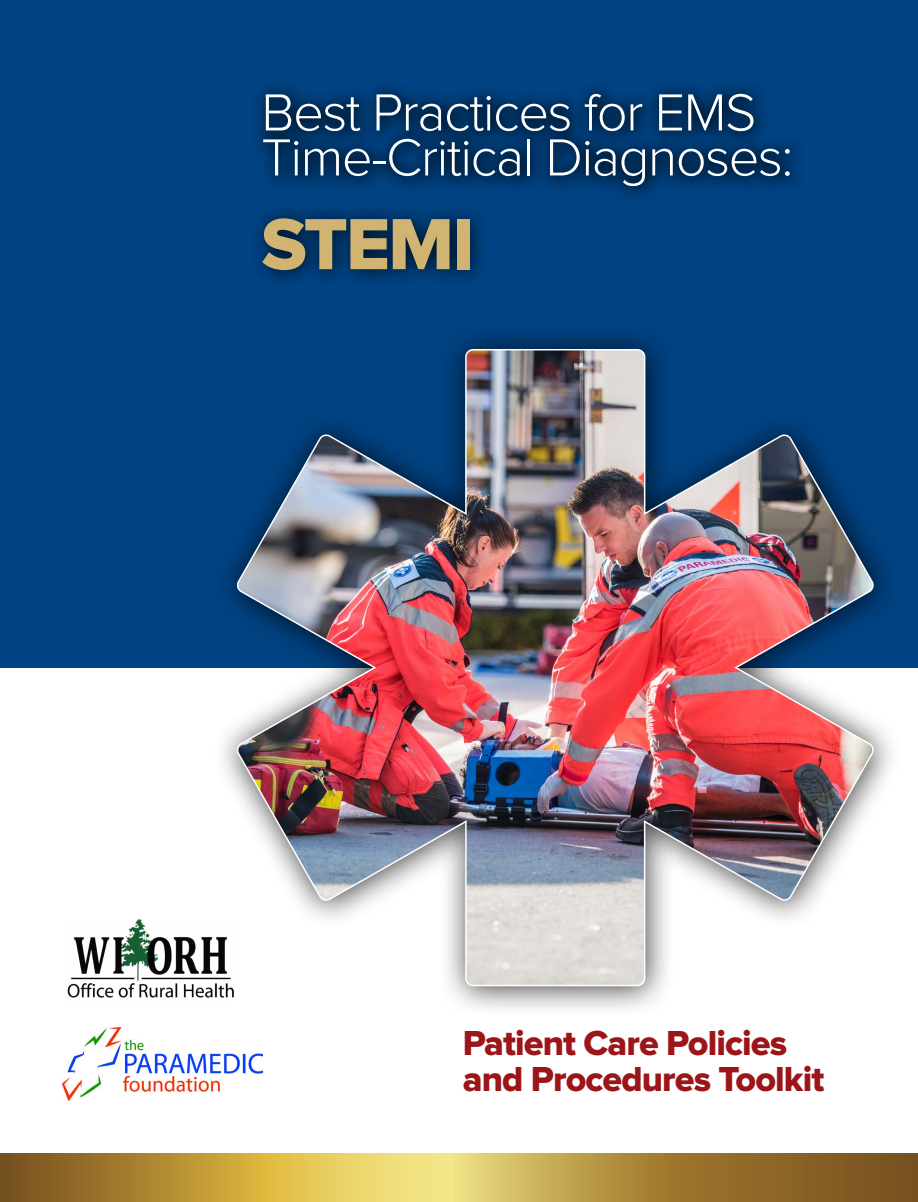
<style>
.page{position:relative;width:918px;height:1202px;background:#fff}
.page>*{position:absolute;margin:0;border:0;box-sizing:border-box;transform-origin:0 0}
.t1{font:75px "Proxima Nova Extrabld";letter-spacing:-.025em;color:#d1b471}
.t2{font:300 54px/45px "Proxima Nova";letter-spacing:-.025em;color:#fff}
.t3{font:36px/36px "Proxima Nova Extrabld";letter-spacing:-.025em;color:#9c1519}
</style>
<div class="page">
<div style="left:0;top:0;width:918px;height:667px;background:#004282"></div>
<div style="left:212px;top:322px;width:691px;height:695px;background:#000;opacity:.75"></div>
<img style="left:235px;top:348px;width:641px;height:639px">
<div style="left:250px;top:80px;width:557px;height:123px;background:#000;opacity:.75"></div>
<img style="left:67px;top:919px;width:168px;height:82px">
<div style="left:250px;top:204px;width:238px;height:84px;background:#000;opacity:.75"></div>
<svg style="left:0;top:1153px;width:918px;height:49px;background:#b49341"></svg>
<img style="left:63px;top:1027px;width:200px;height:73px">
<p class="t2" style="left:261px;top:92px;width:533px">Best Practices for EMS<br>Time-Critical Diagnoses:</p>
<h1 class="t1" style="left:261px;top:210px;width:214px">STEMI</h1>
<p class="t3" style="left:463px;top:1026px;width:363px">Patient Care Policies and Procedures Toolkit</p>
</div>
